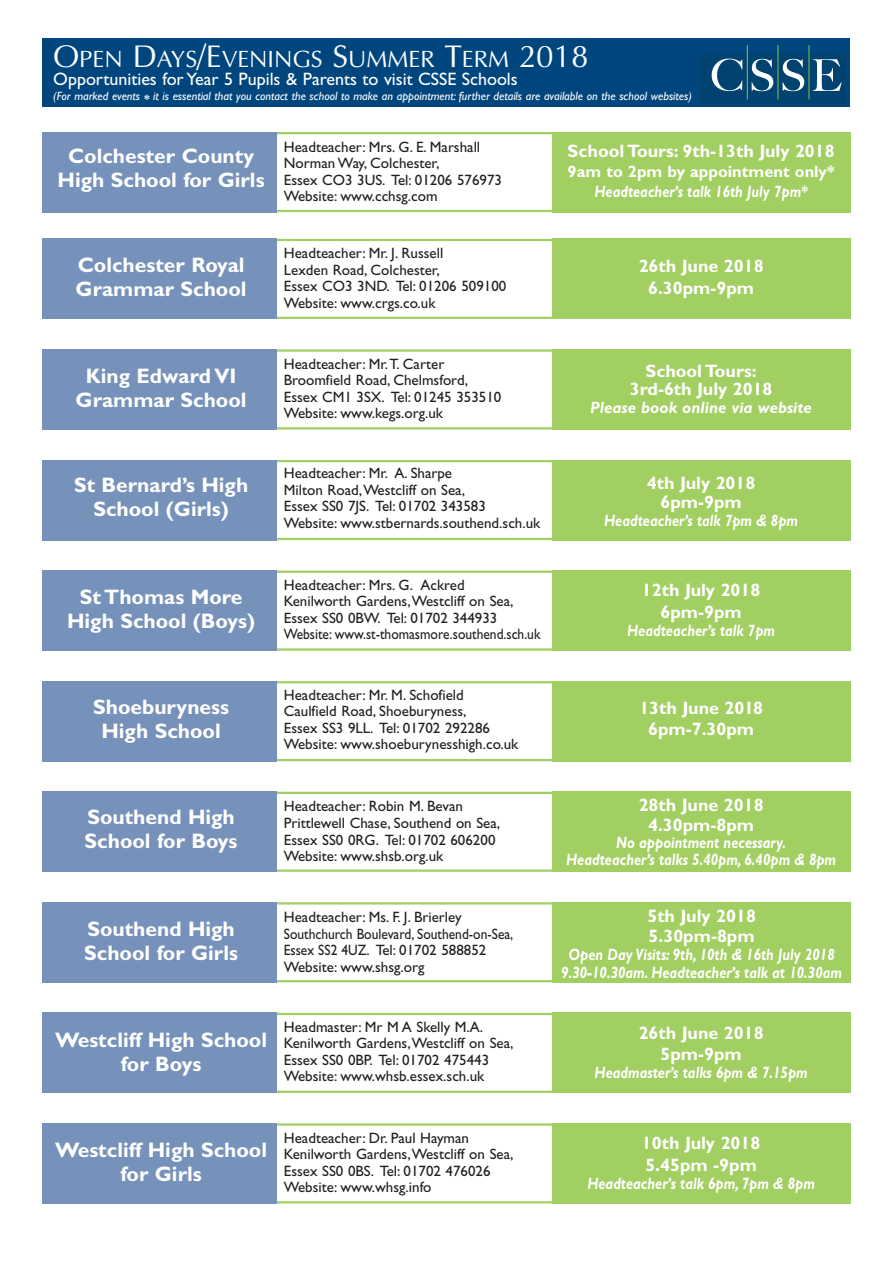
<style>
.page{position:relative;width:893px;height:1263px;background:#fff}
.page>*{position:absolute;margin:0;border:0;box-sizing:border-box;transform-origin:0 0}
.t1{font:23.7px "Optima";color:#fff}
.t2{font:700 21px/24px "Gill Sans";color:#fff;text-align:center}
.t3{font:700 18px/21.6px "Gill Sans";color:#fff;text-align:center}
.t4{font:18px "Gill Sans";color:#fff}
.t5{font:italic 700 16.5px/17.2px "Gill Sans";color:#fff;text-align:center;scale:.85 1}
.t6{font:700 16.5px "Gill Sans";color:#fff}
.t7{font:italic 700 16.5px "Gill Sans";color:#fff}
.t8{font:15px/16.5px "Gill Sans";color:#231f20}
.t9{font:italic 12px "Gill Sans";color:#fff}
.s1{font-size:31.5px}
.s2{font-weight:700}
</style>
<div class="page">
<div style="left:43px;top:38px;width:807px;height:69px;background:#00467e"></div>
<svg style="left:277px;top:132px;width:275px;height:80px"></svg>
<div style="left:552px;top:132px;width:298px;height:80px;background:#a2cf62"></div>
<div style="left:43px;top:132px;width:234px;height:80px;background:#7692ba"></div>
<svg style="left:277px;top:239px;width:275px;height:80px"></svg>
<div style="left:552px;top:239px;width:298px;height:80px;background:#a2cf62"></div>
<div style="left:43px;top:239px;width:234px;height:80px;background:#7692ba"></div>
<svg style="left:277px;top:349px;width:275px;height:80px"></svg>
<div style="left:552px;top:349px;width:298px;height:80px;background:#a2cf62"></div>
<div style="left:43px;top:349px;width:234px;height:80px;background:#7692ba"></div>
<svg style="left:277px;top:460px;width:275px;height:80px"></svg>
<div style="left:552px;top:460px;width:298px;height:80px;background:#a2cf62"></div>
<div style="left:43px;top:460px;width:234px;height:80px;background:#7692ba"></div>
<svg style="left:277px;top:571px;width:275px;height:80px"></svg>
<div style="left:552px;top:571px;width:298px;height:80px;background:#a2cf62"></div>
<div style="left:43px;top:571px;width:234px;height:80px;background:#7692ba"></div>
<svg style="left:277px;top:681px;width:275px;height:80px"></svg>
<div style="left:552px;top:681px;width:298px;height:80px;background:#a2cf62"></div>
<div style="left:43px;top:681px;width:234px;height:80px;background:#7692ba"></div>
<svg style="left:277px;top:792px;width:275px;height:80px"></svg>
<div style="left:552px;top:792px;width:298px;height:80px;background:#a2cf62"></div>
<div style="left:43px;top:792px;width:234px;height:80px;background:#7692ba"></div>
<svg style="left:277px;top:902px;width:275px;height:80px"></svg>
<div style="left:552px;top:902px;width:298px;height:80px;background:#a2cf62"></div>
<div style="left:43px;top:902px;width:234px;height:80px;background:#7692ba"></div>
<svg style="left:277px;top:1013px;width:275px;height:80px"></svg>
<div style="left:552px;top:1013px;width:298px;height:80px;background:#a2cf62"></div>
<div style="left:43px;top:1013px;width:234px;height:80px;background:#7692ba"></div>
<svg style="left:277px;top:1123px;width:275px;height:80px"></svg>
<div style="left:552px;top:1123px;width:298px;height:80px;background:#a2cf62"></div>
<div style="left:43px;top:1123px;width:234px;height:80px;background:#7692ba"></div>
<div style="left:700px;top:54px;width:146px;height:49px;background:#004270"></div>
<svg style="left:712px;top:59px;width:30px;height:32px"></svg>
<svg style="left:752px;top:59px;width:21px;height:32px"></svg>
<svg style="left:782px;top:59px;width:22px;height:32px"></svg>
<svg style="left:812px;top:59px;width:30px;height:32px"></svg>
<hr style="left:747px;top:45px;width:1px;height:54px;background:#83c447">
<hr style="left:778px;top:45px;width:1px;height:54px;background:#83c447">
<hr style="left:809px;top:45px;width:1px;height:54px;background:#83c447">
<h1 class="t1" style="left:53px;top:45px;width:537px"><span class="s1">O</span>PEN <span class="s1">D</span>AYS<span class="s1">/E</span>VENINGS <span class="s1">S</span>UMMER <span class="s1">T</span>ERM <span class="s1">2018</span></h1>
<p class="t4" style="left:53px;top:72px;width:466px">Opportunities for Year 5 Pupils &amp; Parents to visit CSSE Schools</p>
<p class="t9" style="left:53px;top:92px;width:640px">(For marked events <span class="s2">*</span> it is essential that you contact the school to make an appointment: further details are available on the school websites)</p>
<h2 class="t2" style="left:58px;top:146px;width:208px">Colchester County<br>High School for Girls</h2>
<p class="t8" style="left:284px;top:140px;width:220px">Headteacher: Mrs. G. E. Marshall<br>Norman Way, Colchester,<br>Essex CO3 3US. Tel: 01206 576973<br>Website: www.cchsg.com</p>
<p class="t3" style="left:568px;top:142px;width:269px">School Tours: 9th-13th July 2018</p>
<p class="t6" style="left:568px;top:166px;width:269px">9am to 2pm by appointment only*</p>
<p class="t5" style="left:594px;top:185px;width:253px">Headteacher’s talk 16th July 7pm*</p>
<h2 class="t2" style="left:76px;top:255px;width:172px;text-align:left">Colchester Royal<br>Grammar School</h2>
<p class="t8" style="left:284px;top:246px;width:224px">Headteacher: Mr. J. Russell<br>Lexden Road, Colchester,<br>Essex CO3 3ND. Tel: 01206 509100<br>Website: www.crgs.co.uk</p>
<p class="t3" style="left:639px;top:257px;width:127px">26th June 2018<br>6.30pm-9pm</p>
<h2 class="t2" style="left:76px;top:365px;width:172px">King Edward VI<br>Grammar School</h2>
<p class="t8" style="left:284px;top:357px;width:219px">Headteacher: Mr.T. Carter<br>Broomfield Road, Chelmsford,<br>Essex CM1 3SX. Tel: 01245 353510<br>Website: www.kegs.org.uk</p>
<p class="t3" style="left:630px;top:363px;width:144px;line-height:18px">School Tours:<br>3rd-6th July 2018</p>
<p class="t7" style="left:590px;top:401px;width:223px">Please book online via website</p>
<h2 class="t2" style="left:74px;top:475px;width:176px">St Bernard’s High<br>School (Girls)</h2>
<p class="t8" style="left:284px;top:467px;width:258px">Headteacher: Mr. A. Sharpe<br>Milton Road,Westcliff on Sea,<br>Essex SS0 7JS. Tel: 01702 343583<br>Website: www.stbernards.southend.sch.uk</p>
<p class="t3" style="left:647px;top:474px;width:110px;line-height:19.5px">4th July 2018<br>6pm-9pm</p>
<p class="t5" style="left:604px;top:513px;width:230px">Headteacher’s talk 7pm &amp; 8pm</p>
<h2 class="t2" style="left:67px;top:587px;width:189px">St Thomas More<br>High School (Boys)</h2>
<p class="t8" style="left:284px;top:578px;width:258px">Headteacher: Mrs. G. Ackred<br>Kenilworth Gardens,Westcliff on Sea, Essex SS0 0BW. Tel: 01702 344933<br>Website: www.st-thomasmore.southend.sch.uk</p>
<p class="t3" style="left:642px;top:581px;width:120px">12th July 2018<br>6pm-9pm</p>
<p class="t5" style="left:627px;top:623px;width:176px">Headteacher’s talk 7pm</p>
<h2 class="t2" style="left:93px;top:697px;width:137px">Shoeburyness<br>High School</h2>
<p class="t8" style="left:284px;top:688px;width:236px">Headteacher: Mr. M. Schofield Caulfield Road, Shoeburyness,<br>Essex SS3 9LL. Tel: 01702 292286<br>Website: www.shoeburynesshigh.co.uk</p>
<p class="t3" style="left:639px;top:698px;width:125px">13th June 2018<br>6pm-7.30pm</p>
<h2 class="t2" style="left:85px;top:806px;width:155px;text-align:left">Southend High<br>School for Boys</h2>
<p class="t8" style="left:284px;top:799px;width:218px">Headteacher: Robin M. Bevan<br>Prittlewell Chase, Southend on Sea,<br>Essex SS0 0RG. Tel: 01702 606200<br>Website: www.shsb.org.uk</p>
<p class="t3" style="left:639px;top:797px;width:127px;line-height:19.5px">28th June 2018<br>4.30pm-8pm</p>
<p class="t5" style="left:566px;top:835px;width:319px">No appointment necessary.<br>Headteacher’s talks 5.40pm, 6.40pm &amp; 8pm</p>
<h2 class="t2" style="left:84px;top:918px;width:155px;text-align:left">Southend High<br>School for Girls</h2>
<p class="t8" style="left:284px;top:910px;width:231px">Headteacher: Ms. F. J. Brierley<br>Southchurch Boulevard, Southend-on-Sea,<br>Essex SS2 4UZ. Tel: 01702 588852<br>Website: www.shsg.org</p>
<p class="t3" style="left:647px;top:908px;width:110px;line-height:19.5px;text-align:left">5th July 2018<br>5.30pm-8pm</p>
<p class="t5" style="left:561px;top:947px;width:332px;line-height:18px">Open Day Visits: 9th, 10th &amp; 16th July 2018<br>9.30-10.30am. Headteacher’s talk at 10.30am</p>
<h2 class="t2" style="left:55px;top:1030px;width:213px">Westcliff High School for Boys</h2>
<p class="t8" style="left:284px;top:1020px;width:231px">Headmaster: Mr M A Skelly M.A.<br>Kenilworth Gardens,Westcliff on Sea, Essex SS0 0BP. Tel: 01702 475443<br>Website: www.whsb.essex.sch.uk</p>
<p class="t3" style="left:639px;top:1023px;width:127px">26th June 2018<br>5pm-9pm</p>
<p class="t5" style="left:595px;top:1066px;width:252px">Headmaster’s talks 6pm &amp; 7.15pm</p>
<h2 class="t2" style="left:55px;top:1139px;width:213px">Westcliff High School for Girls</h2>
<p class="t8" style="left:284px;top:1130px;width:231px">Headteacher: Dr. Paul Hayman<br>Kenilworth Gardens,Westcliff on Sea,<br>Essex SS0 0BS. Tel: 01702 476026<br>Website: www.whsg.info</p>
<p class="t3" style="left:642px;top:1134px;width:120px;text-align:left">10th July 2018<br>5.45pm -9pm</p>
<p class="t5" style="left:587px;top:1176px;width:269px">Headteacher’s talk 6pm, 7pm &amp; 8pm</p>
</div>
